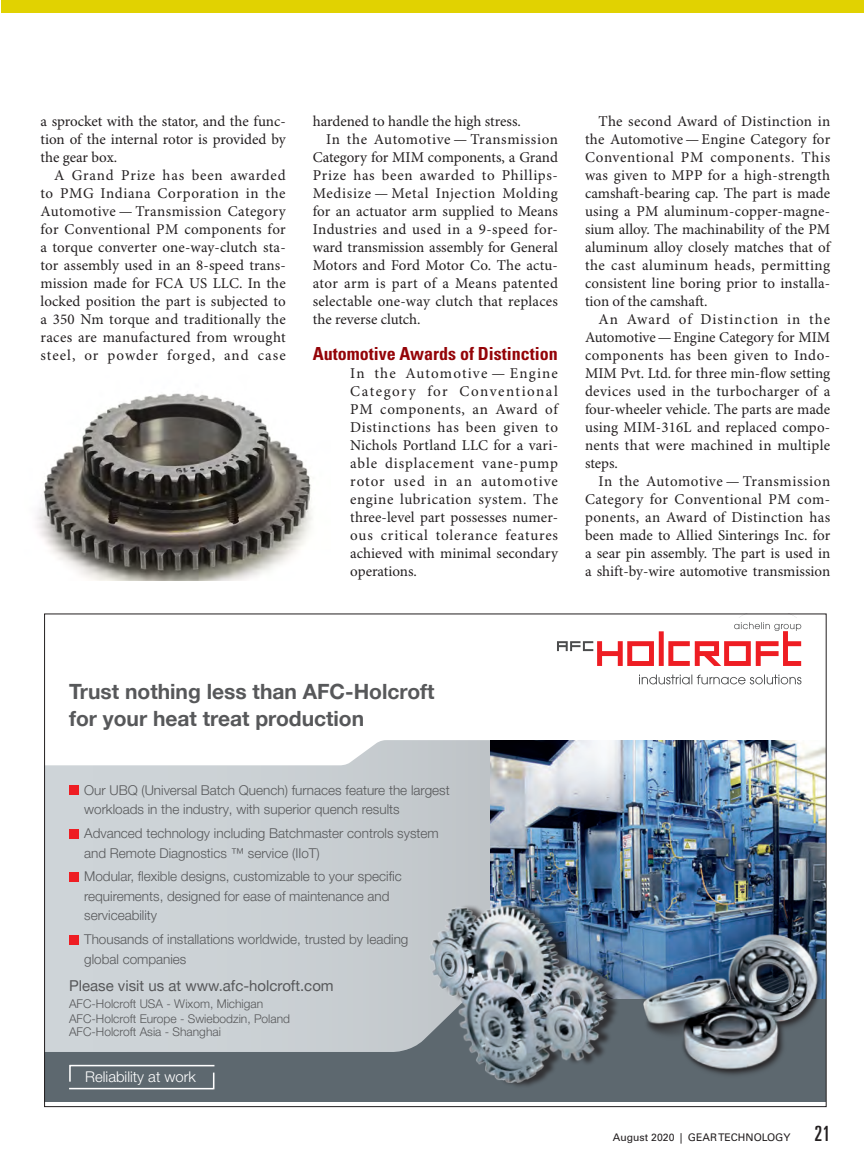
<style>
.page{position:relative;width:864px;height:1161px;background:#fff}
.page>*{position:absolute;margin:0;border:0;box-sizing:border-box;transform-origin:0 0}
.t1{font:700 21px/27px "Helvetica Neue LT Pro";color:#57585a}
.Body_Text_-_Para_Hea{font:700 condensed 18px "Univers LT Std";color:#940408}
.Body_Text{font:15px/18px "Minion Pro";letter-spacing:.005em;color:#231f20;text-align:justify}
.Body_Text_After_Head{font:15px/18px "Minion Pro";color:#231f20;text-align:justify}
.t2{font:15px "Helvetica Neue LT Pro";color:#57585a}
.t3{font:300 14.85px "Helvetica Neue LT Pro";color:#fff}
.t4{font:300 13.5px/19.5px "Helvetica Neue LT Pro";color:#57585a}
.t5{font:300 12px/14.1px "Helvetica Neue LT Pro";color:#57585a}
.t6{font:10.5px "Univers LT Std";color:#231f20}
.s1{font-stretch:ultra-condensed;font-size:21px}
</style>
<div class="page">
<img style="left:36px;top:393px;width:276px;height:187px">
<div style="left:1px;top:0;width:863px;height:14px;background:#e1d201"></div>
<div style="left:44px;top:917px;width:782px;height:185px;background:#5d686f"></div>
<svg style="left:46px;top:765px;width:444px;height:287px;background:#cacfd3"></svg>
<svg style="left:639px;top:675px;width:163px;height:10px"></svg>
<svg style="left:557px;top:616px;width:244px;height:50px"></svg>
<svg style="left:69px;top:1065px;width:2px;height:17px"></svg>
<svg style="left:213px;top:1073px;width:1px;height:16px"></svg>
<hr style="left:69px;top:1088px;width:144px;height:1px;background:#fff">
<hr style="left:70px;top:1065px;width:144px;height:1px;background:#fff">
<svg style="left:344px;top:740px;width:452px;height:25px;background:#c3c8cc"></svg>
<img style="left:490px;top:741px;width:335px;height:126px">
<img style="left:561px;top:836px;width:264px;height:239px">
<img style="left:376px;top:867px;width:361px;height:219px">
<div style="left:69px;top:786px;width:9px;height:9px;background:#ee1d23"></div>
<div style="left:69px;top:829px;width:9px;height:9px;background:#ee1d23"></div>
<div style="left:69px;top:872px;width:9px;height:9px;background:#ee1d23"></div>
<div style="left:69px;top:935px;width:9px;height:9px;background:#ee1d23"></div>
<p class="Body_Text_After_Head" style="left:40px;top:113px;width:247px">a sprocket with the stator, and the func&shy;tion of the internal rotor is provided by the gear box.</p>
<p class="Body_Text" style="left:40px;top:167px;width:247px;text-indent:14px">A Grand Prize has been awarded to PMG Indiana Corporation in the Automotive — Transmission Category for Conventional PM components for a torque converter one-way-clutch sta&shy;tor assembly used in an 8-speed trans&shy;mission made for FCA US LLC. In the locked position the part is subjected to a 350 Nm torque and traditionally the races are manufactured from wrought steel, or powder forged, and case</p>
<p class="Body_Text" style="left:313px;top:113px;width:210px">hardened to handle the high stress.</p>
<p class="Body_Text" style="left:313px;top:131px;width:247px;text-indent:14px">In the Automotive — Transmission Category for MIM components, a Grand Prize has been awarded to Phillips-Medisize — Metal Injection Molding for an actuator arm supplied to Means Industries and used in a 9-speed for&shy;ward transmission assembly for General Motors and Ford Motor Co. The actu&shy;ator arm is part of a Means patented selectable one-way clutch that replaces the reverse clutch.</p>
<p class="Body_Text_-_Para_Hea" style="left:313px;top:343px;width:247px">Automotive Awards of Distinction</p>
<p class="Body_Text_After_Head" style="left:350px;top:365px;width:209px">In the Automotive — Engine Category for Conventional PM components, an Award of Distinctions has been given to Nichols Portland LLC for a vari&shy;able displacement vane-pump rotor used in an automotive engine lubrication system. The three-level part possesses numer&shy;ous critical tolerance features achieved with minimal secondary operations.</p>
<p class="Body_Text" style="left:585px;top:113px;width:247px;text-indent:14px">The second Award of Distinction in the Automotive — Engine Category for Conventional PM components. This was given to MPP for a high-strength camshaft-bearing cap. The part is made using a PM aluminum-copper-magne&shy;sium alloy. The machinability of the PM aluminum alloy closely matches that of the cast aluminum heads, permitting consistent line boring prior to installa&shy;tion of the camshaft.</p>
<p class="Body_Text" style="left:585px;top:311px;width:247px;text-indent:14px">An Award of Distinction in the Automotive—Engine Category for MIM components has been given to Indo-MIM Pvt. Ltd. for three min-flow setting devices used in the turbocharger of a four-wheeler vehicle. The parts are made using MIM-316L and replaced compo&shy;nents that were machined in multiple steps.</p>
<p class="Body_Text" style="left:585px;top:473px;width:247px;text-indent:14px">In the Automotive — Transmission Category for Conventional PM com&shy;ponents, an Award of Distinction has been made to Allied Sinterings Inc. for a sear pin assembly. The part is used in a shift-by-wire automotive transmission</p>
<p class="t1" style="left:69px;top:678px;width:367px">Trust nothing less than AFC-Holcroft for your heat treat production</p>
<p class="t4" style="left:84px;top:780px;width:367px">Our UBQ (Universal Batch Quench) furnaces feature the largest workloads in the industry, with superior quench results</p>
<p class="t4" style="left:84px;top:823px;width:356px">Advanced technology including Batchmaster controls system and Remote Diagnostics ™ service (IIoT)</p>
<p class="t4" style="left:84px;top:867px;width:319px">Modular, flexible designs, customizable to your specific requirements, designed for ease of maintenance and serviceability</p>
<p class="t4" style="left:84px;top:929px;width:326px">Thousands of installations worldwide, trusted by leading global companies</p>
<p class="t2" style="left:69px;top:977px;width:266px">Please visit us at www.afc-holcroft.com</p>
<p class="t5" style="left:69px;top:997px;width:222px">AFC-Holcroft USA - Wixom, Michigan<br>AFC-Holcroft Europe - Swiebodzin, Poland<br>AFC-Holcroft Asia - Shanghai</p>
<p class="t3" style="left:85px;top:1068px;width:112px">Reliability at work</p>
<p class="t6" style="left:613px;top:1131px;width:219px">August 2020 | GEAR TECHNOLOGY <span class="s1">21</span></p>
</div>
